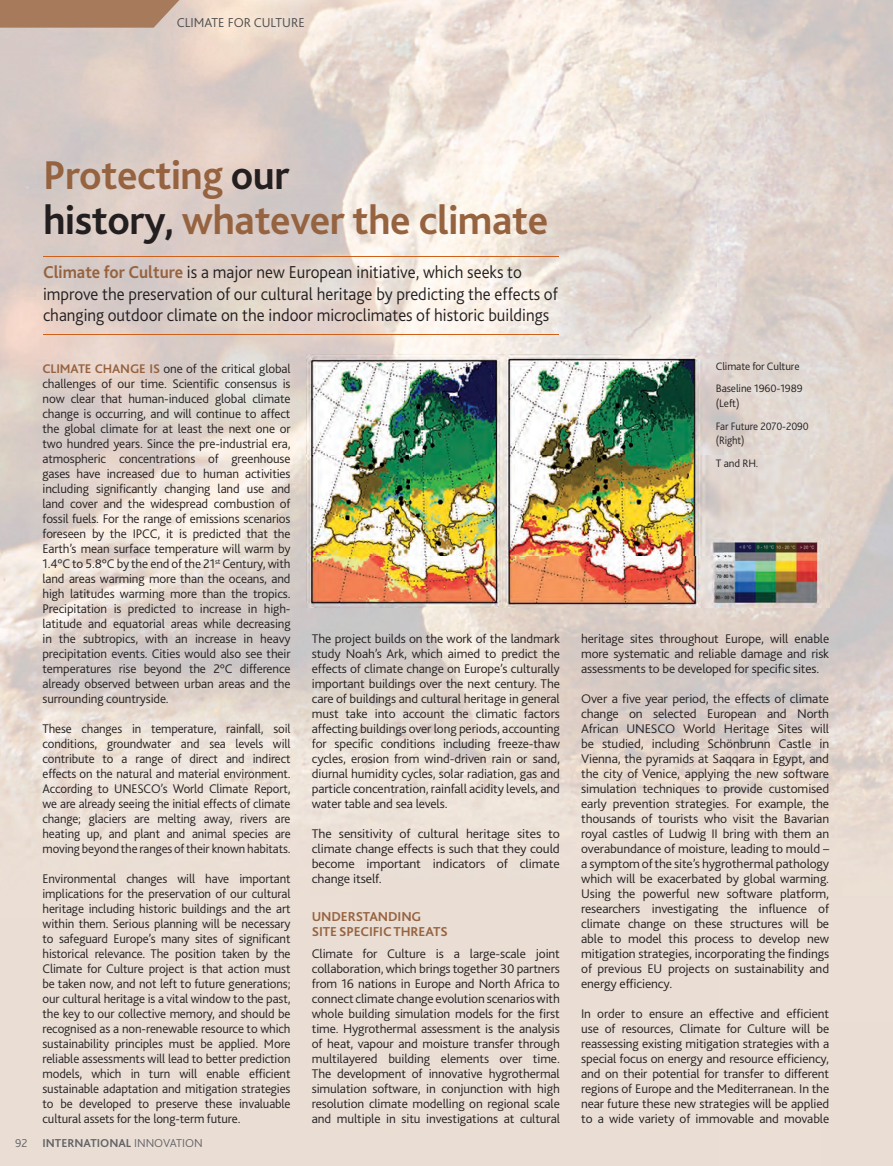
<style>
.page{position:relative;width:893px;height:1166px;background:#fff}
.page>*{position:absolute;margin:0;border:0;box-sizing:border-box;transform-origin:0 0}
.t1{font:700 42px/45px "Bliss 2";letter-spacing:-.01em;color:#966340}
.t2{font:300 18px/21.6px "Bliss 2";color:#231f20;scale:.95 1}
.t3{font:700 13.5px/15px "Bliss 2";letter-spacing:-.01em;color:#966340}
.t4{font:300 13.5px "Bliss 2";color:#4b4c4d}
.t5{font:300 13.2px/15px "Bliss 2";letter-spacing:-.01em;color:#231f20;text-align:justify}
.t6{font:300 13.2px/15px "Bliss 2";letter-spacing:-.01em;color:#231f20;text-align:justify;scale:1.05 1}
.t7{font:700 12px "Bliss 2";color:#636366}
.t8{font:300 12px "Bliss 2";color:#636366}
.t9{font:300 11.25px/22.8px "Bliss 2";letter-spacing:-.01em;color:#231f20}
.t10{font:300 11.25px/22.8px "Bliss 2";letter-spacing:-.01em;color:#231f20;scale:.96 1}
.s1{color:#231f20}
.s2{font-weight:700;color:#966340}
.s3{font-weight:300}
</style>
<div class="page">
<img style="left:0;top:0;width:893px;height:297px">
<img style="left:352px;top:297px;width:541px;height:104px">
<hr style="left:43px;top:256px;width:516px;height:1px;background:#cf6019">
<hr style="left:43px;top:334px;width:516px;height:1px;background:#cf6019">
<img style="left:307px;top:354px;width:522px;height:253px">
<svg style="left:0;top:0;width:191px;height:28px;background:#ad8569"></svg>
<p class="t4" style="left:177px;top:18px;width:129px">CLIMATE FOR CULTURE</p>
<p class="t1" style="left:43px;top:156px;width:507px">Protecting <span class="s1">our<br>history,</span> whatever the climate</p>
<p class="t2" style="left:43px;top:263px;width:543px"><span class="s2">Climate for Culture</span> is a major new European initiative, which seeks to improve the preservation of our cultural heritage by predicting the effects of changing outdoor climate on the indoor microclimates of historic buildings</p>
<p class="t5" style="left:43px;top:362px;width:250px"><span class="s2">CLIMATE CHANGE IS</span> one of the critical global challenges of our time. Scientific consensus is now clear that human-induced global climate change is occurring, and will continue to affect the global climate for at least the next one or two hundred years. Since the pre-industrial era, atmospheric concentrations of greenhouse gases have increased due to human activities including significantly changing land use and land cover and the widespread combustion of fossil fuels. For the range of emissions scenarios foreseen by the IPCC, it is predicted that the Earth’s mean surface temperature will warm by 1.4°C to 5.8°C by the end of the 21<sup>st</sup> Century, with land areas warming more than the oceans, and high latitudes warming more than the tropics.<br>Precipitation is predicted to increase in high&shy;latitude and equatorial areas while decreasing in the subtropics, with an increase in heavy precipitation events. Cities would also see their temperatures rise beyond the 2°C difference already observed between urban areas and the surrounding countryside.</p>
<p class="t5" style="left:43px;top:722px;width:250px">These changes in temperature, rainfall, soil conditions, groundwater and sea levels will contribute to a range of direct and indirect effects on the natural and material environment.<br>According to UNESCO’s World Climate Report, we are already seeing the initial effects of climate change; glaciers are melting away, rivers are heating up, and plant and animal species are moving beyond the ranges of their known habitats.</p>
<p class="t5" style="left:43px;top:872px;width:250px">Environmental changes will have important implications for the preservation of our cultural heritage including historic buildings and the art within them. Serious planning will be necessary to safeguard Europe’s many sites of significant historical relevance. The position taken by the Climate for Culture project is that action must be taken now, and not left to future generations; our cultural heritage is a vital window to the past, the key to our collective memory, and should be recognised as a non-renewable resource to which sustainability principles must be applied. More reliable assessments will lead to better prediction models, which in turn will enable efficient sustainable adaptation and mitigation strategies to be developed to preserve these invaluable cultural assets for the long-term future.</p>
<p class="t8" style="left:15px;top:1137px;width:14px">92</p>
<p class="t7" style="left:43px;top:1137px;width:162px">INTERNATIONAL <span class="s3">INNOVATION</span></p>
<p class="t5" style="left:312px;top:632px;width:250px">The project builds on the work of the landmark study Noah’s Ark, which aimed to predict the effects of climate change on Europe’s culturally important buildings over the next century. The care of buildings and cultural heritage in general must take into account the climatic factors affecting buildings over long periods, accounting for specific conditions including freeze-thaw cycles, erosion from wind-driven rain or sand, diurnal humidity cycles, solar radiation, gas and particle concentration, rainfall acidity levels, and water table and sea levels.</p>
<p class="t6" style="left:312px;top:827px;width:238px">The sensitivity of cultural heritage sites to climate change effects is such that they could become important indicators of climate change itself.</p>
<p class="t3" style="left:312px;top:909px;width:137px">UNDERSTANDING<br>SITE SPECIFIC THREATS</p>
<p class="t5" style="left:312px;top:947px;width:250px">Climate for Culture is a large-scale joint collaboration, which brings together 30 partners from 16 nations in Europe and North Africa to connect climate change evolution scenarios with whole building simulation models for the first time. Hygrothermal assessment is the analysis of heat, vapour and moisture transfer through multilayered building elements over time.<br>The development of innovative hygrothermal simulation software, in conjunction with high resolution climate modelling on regional scale and multiple in situ investigations at cultural</p>
<p class="t9" style="left:716px;top:355px;width:88px">Climate for Culture<br>Baseline 1960-1989</p>
<p class="t9" style="left:716px;top:392px;width:94px">(Left)<br>Far Future 2070-2090</p>
<p class="t10" style="left:716px;top:429px;width:46px">(Right)<br>T and RH.</p>
<p class="t5" style="left:581px;top:632px;width:250px">heritage sites throughout Europe, will enable more systematic and reliable damage and risk assessments to be developed for specific sites.</p>
<p class="t5" style="left:581px;top:692px;width:250px">Over a five year period, the effects of climate change on selected European and North African UNESCO World Heritage Sites will be studied, including Schönbrunn Castle in Vienna, the pyramids at Saqqara in Egypt, and the city of Venice, applying the new software simulation techniques to provide customised early prevention strategies. For example, the thousands of tourists who visit the Bavarian royal castles of Ludwig II bring with them an overabundance of moisture, leading to mould – a symptom of the site’s hygrothermal pathology which will be exacerbated by global warming.<br>Using the powerful new software platform, researchers investigating the influence of climate change on these structures will be able to model this process to develop new mitigation strategies, incorporating the findings of previous EU projects on sustainability and energy efficiency.</p>
<p class="t5" style="left:581px;top:1007px;width:250px">In order to ensure an effective and efficient use of resources, Climate for Culture will be reassessing existing mitigation strategies with a special focus on energy and resource efficiency, and on their potential for transfer to different regions of Europe and the Mediterranean. In the near future these new strategies will be applied to a wide variety of immovable and movable</p>
</div>
